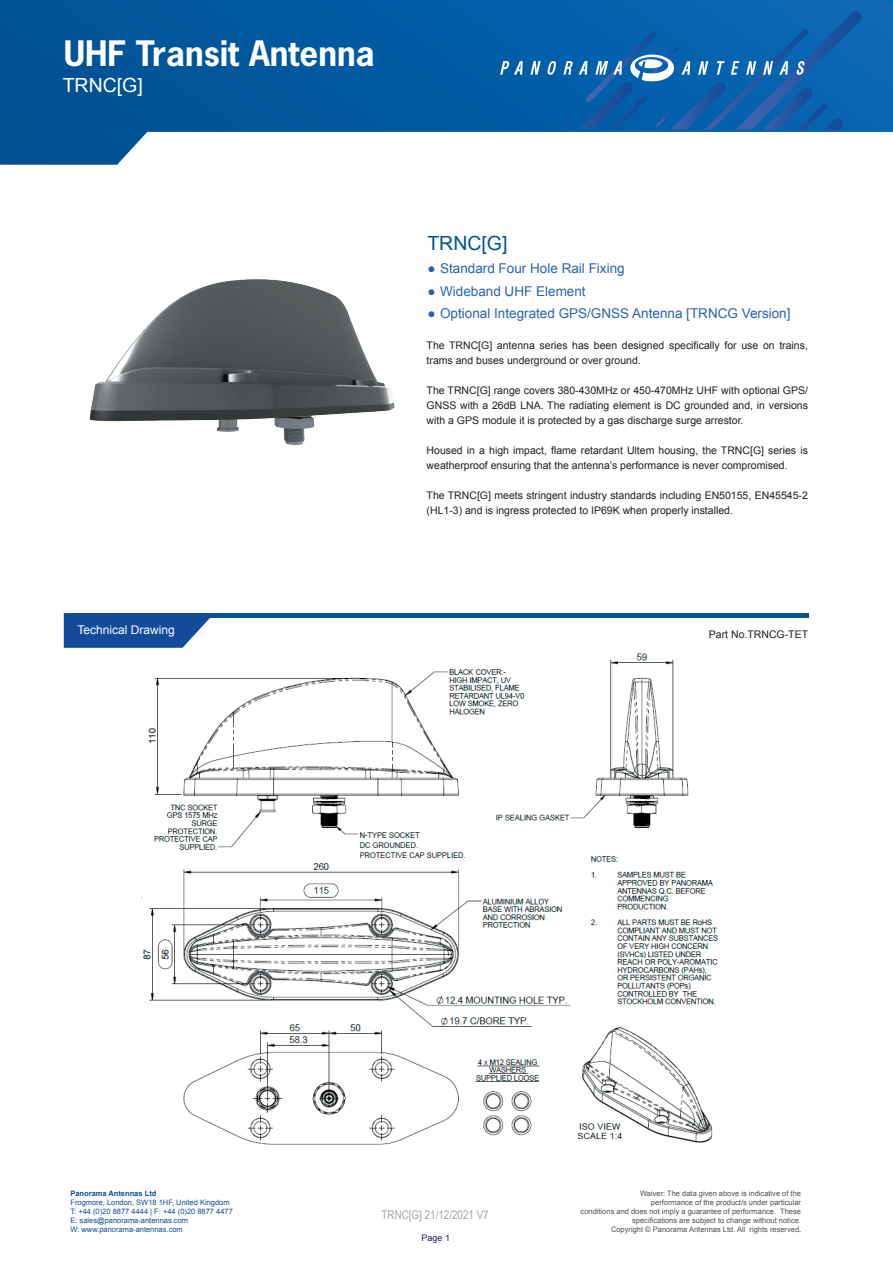
<style>
.page{position:relative;width:893px;height:1263px;background:#fff}
.page>*{position:absolute;margin:0;border:0;box-sizing:border-box;transform-origin:0 0}
.t1{font:700 33px "News Gothic Std";color:#fff}
.t2{font:19.5px "Arial";color:#fff}
.t3{font:19.5px "Arial";color:#015294}
.t4{font:13.5px "Arial";color:#2c62ad}
.t5{font:12px "Arial Narrow";color:#a7a3a3}
.t6{font:12px "Arial";color:#fff}
.t7{font:10.5px/15px "Arial";color:#231f20}
.t8{font:9px "Arial";color:#201f5e}
.t9{font:7.5px/9px "Arial";color:#4e4f50;text-align:right}
.t10{font:7.5px/9px "Arial";color:#134a9a}
.t11{font:700 7.5px "Arial";color:#134a9a}
.s1{font-family:"Myriad Pro";font-size:9px}
</style>
<div class="page">
<img style="left:0;top:0;width:893px;height:131px">
<svg style="left:547px;top:11px;width:315px;height:119px"></svg>
<svg style="left:530px;top:61px;width:11px;height:14px"></svg>
<svg style="left:500px;top:60px;width:23px;height:15px"></svg>
<img style="left:0;top:130px;width:149px;height:35px">
<hr style="left:69px;top:613px;width:739px;height:4px;background:#015294">
<svg style="left:64px;top:613px;width:150px;height:35px"></svg>
<img style="left:89px;top:279px;width:306px;height:166px">
<img style="left:141px;top:653px;width:577px;height:492px">
<h1 class="t1" style="left:64px;top:32px;width:312px">UHF Transit Antenna</h1>
<h2 class="t2" style="left:63px;top:72px;width:82px">TRNC[G]</h2>
<p class="t6" style="left:78px;top:621px;width:99px">Technical Drawing</p>
<h2 class="t3" style="left:427px;top:230px;width:82px">TRNC[G]</h2>
<p class="t4" style="left:427px;top:260px;width:199px">● Standard Four Hole Rail Fixing</p>
<p class="t4" style="left:427px;top:282px;width:160px">● Wideband UHF Element</p>
<p class="t4" style="left:427px;top:305px;width:365px">● Optional Integrated GPS/GNSS Antenna [TRNCG Version]</p>
<p class="t7" style="left:427px;top:338px;width:383px">The TRNC[G] antenna series has been designed specifically for use on trains, trams and buses underground or over ground.</p>
<p class="t7" style="left:427px;top:383px;width:383px;text-align:justify">The TRNC[G] range covers 380-430MHz or 450-470MHz UHF with optional GPS/ GNSS with a 26dB LNA. The radiating element is DC grounded and, in versions with a GPS module it is protected by a gas discharge surge arrestor.</p>
<p class="t7" style="left:427px;top:443px;width:383px">Housed in a high impact, flame retardant Ultem housing, the TRNC[G] series is weatherproof ensuring that the antenna’s performance is never compromised.</p>
<p class="t7" style="left:427px;top:488px;width:383px">The TRNC[G] meets stringent industry standards including EN50155, EN45545-2 (HL1-3) and is ingress protected to IP69K when properly installed.</p>
<p class="t7" style="left:709px;top:627px;width:101px">Part No.TRNCG-TET</p>
<p class="t11" style="left:70px;top:1188px;width:87px">Panorama Antennas Ltd</p>
<p class="t10" style="left:70px;top:1198px;width:164px">Frogmore, London, SW18 1HF, United Kingdom T: +44 (0)20 8877 4444 | F: +44 (0)20 8877 4477<br>E: sales@panorama-antennas.com<br>W: www.panorama-antennas.com</p>
<p class="t5" style="left:382px;top:1206px;width:109px">TRNC[G] 21/12/2021 V7</p>
<p class="t8" style="left:421px;top:1231px;width:30px">Page 1</p>
<p class="t9" style="left:581px;top:1189px;width:222px">Waiver: The data given above is indicative of the<br>performance of the product/s under particular<br>conditions and does not imply a guarantee of performance. These specifications are subject to change without notice.<br>Copyright © Panorama Antennas Ltd. All rights reserved<span class="s1">.</span></p>
</div>
